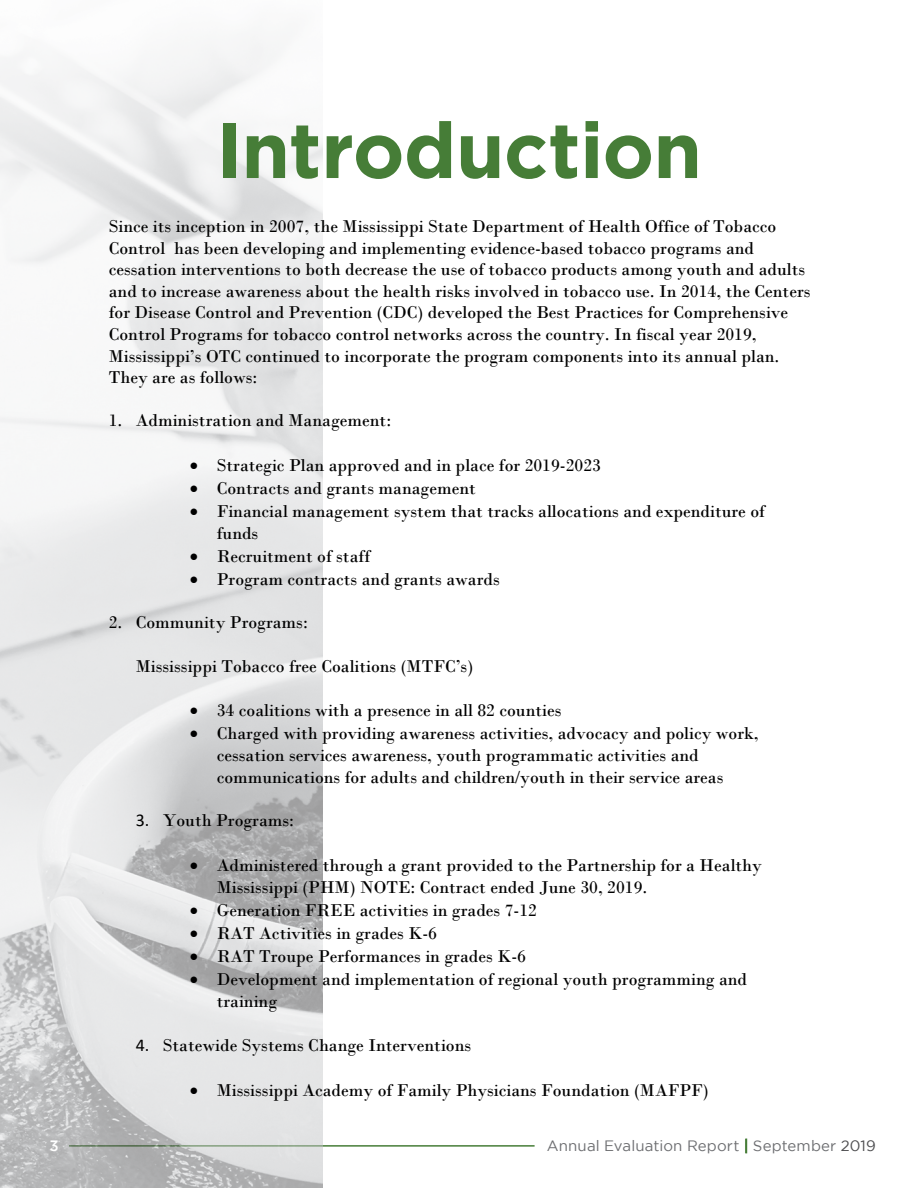
<style>
.page{position:relative;width:918px;height:1188px;background:#fff}
.page>*{position:absolute;margin:0;border:0;box-sizing:border-box;transform-origin:0 0}
.t1{font:700 78px "Gotham";letter-spacing:-.01em;color:#467d37}
.t2{font:18px/21.6px "Bodoni";color:#000}
.t3{font:15px "Gotham";letter-spacing:.01em;color:#6d6e71}
.t4{font:500 15px "Gotham";color:#fff}
.s1{font-family:"Calibri"}
.s2{color:#467d37}
.s3{color:#4d4d4f}
</style>
<div class="page">
<svg style="left:745px;top:1139px;width:2px;height:14px"></svg>
<hr style="left:69px;top:1145px;width:466px;height:2px;background:#467d37">
<img style="left:0;top:36px;width:322px;height:1152px">
<h1 class="t1" style="left:216px;top:105px;width:488px">Introduction</h1>
<p class="t2" style="left:109px;top:215px;width:703px">Since its inception in 2007, the Mississippi State Department of Health Office of Tobacco Control has been developing and implementing evidence-based tobacco programs and cessation interventions to both decrease the use of tobacco products among youth and adults and to increase awareness about the health risks involved in tobacco use. In 2014, the Centers for Disease Control and Prevention (CDC) developed the Best Practices for Comprehensive Control Programs for tobacco control networks across the country. In fiscal year 2019, Mississippi’s OTC continued to incorporate the program components into its annual plan.<br>They are as follows:</p>
<p class="t2" style="left:109px;top:409px;width:284px">1. Administration and Management:</p>
<p class="t2" style="left:190px;top:454px;width:413px">• Strategic Plan approved and in place for 2019-2023</p>
<p class="t2" style="left:190px;top:478px;width:288px">• Contracts and grants management</p>
<p class="t2" style="left:217px;top:500px;width:550px;text-indent:-27px">• Financial management system that tracks allocations and expenditure of funds</p>
<p class="t2" style="left:190px;top:546px;width:182px">• Recruitment of staff</p>
<p class="t2" style="left:190px;top:569px;width:312px">• Program contracts and grants awards</p>
<p class="t2" style="left:109px;top:612px;width:201px">2. Community Programs:</p>
<p class="t2" style="left:136px;top:655px;width:339px">Mississippi Tobacco free Coalitions (MTFC’s)</p>
<p class="t2" style="left:190px;top:700px;width:373px">• 34 coalitions with a presence in all 82 counties</p>
<p class="t2" style="left:217px;top:723px;width:543px;text-indent:-27px">• Charged with providing awareness activities, advocacy and policy work, cessation services awareness, youth programmatic activities and communications for adults and children/youth in their service areas</p>
<p class="t2" style="left:136px;top:810px;width:160px"><span class="s1">3.</span> Youth Programs:</p>
<p class="t2" style="left:217px;top:854px;width:547px;text-indent:-27px">• Administered through a grant provided to the Partnership for a Healthy<br>Mississippi (PHM) NOTE: Contract ended June 30, 2019.</p>
<p class="t2" style="left:190px;top:899px;width:349px">• Generation FREE activities in grades 7-12</p>
<p class="t2" style="left:190px;top:922px;width:249px">• RAT Activities in grades K-6</p>
<p class="t2" style="left:190px;top:946px;width:338px">• RAT Troupe Performances in grades K-6</p>
<p class="t2" style="left:217px;top:969px;width:532px;text-indent:-27px">• Development and implementation of regional youth programming and training</p>
<p class="t2" style="left:136px;top:1034px;width:337px"><span class="s1">4.</span> Statewide Systems Change Interventions</p>
<p class="t2" style="left:190px;top:1079px;width:520px">• Mississippi Academy of Family Physicians Foundation (MAFPF)</p>
<p class="t4" style="left:49px;top:1137px;width:11px">3</p>
<p class="t3" style="left:547px;top:1137px;width:331px">Annual Evaluation Report <span class="s2">|</span> September <span class="s3">2019</span></p>
</div>
